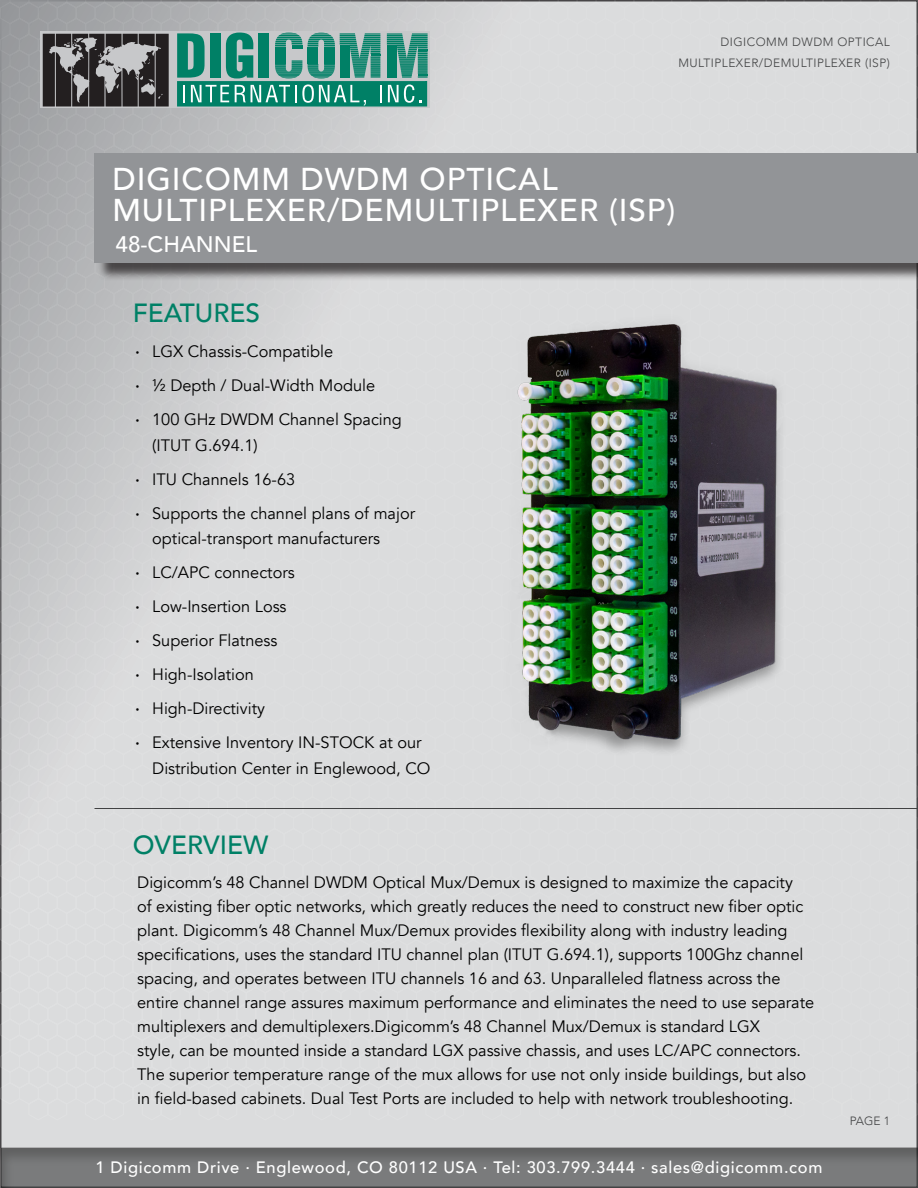
<style>
.page{position:relative;width:918px;height:1188px;background:#dbdcdd}
.page>*{position:absolute;margin:0;border:0;box-sizing:border-box;transform-origin:0 0}
.Title_White_Large{font:500 31.5px "Avenir";letter-spacing:.03em;color:#fff}
.Subtitle_Digicomm_Gr{font:500 26.25px "Avenir";color:#008066}
.Title_White_Small{font:500 22.5px "Avenir";color:#fff}
.Body_Text_Black{font:16.5px/24px "Avenir";color:#000}
.t1{font:500 16.5px "Avenir";letter-spacing:.04em;color:#fff}
.t2{font:300 12px/21px "Avenir";letter-spacing:.04em;color:#414243;text-align:right}
.s1{font-family:"Montserrat"}
</style>
<div class="page">
<svg style="left:890px;top:0;width:28px;height:1121px"></svg>
<svg style="left:380px;top:0;width:56px;height:114px"></svg>
<svg style="left:323px;top:0;width:57px;height:153px"></svg>
<svg style="left:266px;top:0;width:57px;height:309px"></svg>
<svg style="left:238px;top:0;width:28px;height:357px"></svg>
<svg style="left:181px;top:0;width:57px;height:454px"></svg>
<svg style="left:125px;top:0;width:56px;height:549px"></svg>
<svg style="left:68px;top:0;width:57px;height:645px"></svg>
<svg style="left:0;top:0;width:68px;height:1121px"></svg>
<div style="left:0;top:1146px;width:918px;height:42px;background:#231f20;opacity:.75"></div>
<svg style="left:41px;top:31px;width:389px;height:77px;background:#c2c3c5"></svg>
<svg style="left:43px;top:34px;width:126px;height:73px;background:#565355"></svg>
<svg style="left:177px;top:33px;width:251px;height:74px;background:#469b8a"></svg>
<img style="left:517px;top:324px;width:264px;height:428px">
<div style="left:97px;top:155px;width:821px;height:126px;background:#231f20;opacity:.75"></div>
<div style="left:94px;top:153px;width:824px;height:109px;background:#929497"></div>
<hr style="left:94px;top:808px;width:824px;height:1px;background:#414243">
<p class="t2" style="left:678px;top:31px;width:213px">DIGICOMM DWDM OPTICAL<br>MULTIPLEXER/DEMULTIPLEXER (ISP)</p>
<p class="Title_White_Large" style="left:112px;top:151px;width:447px">DIGICOMM DWDM OPTICAL</p>
<p class="Title_White_Large" style="left:112px;top:183px;width:564px">MULTIPLEXER/DEMULTIPLEXER (ISP)</p>
<p class="Title_White_Small" style="left:116px;top:225px;width:143px">48-CHANNEL</p>
<p class="Subtitle_Digicomm_Gr" style="left:133px;top:290px;width:129px">FEATURES</p>
<p class="Body_Text_Black" style="left:135px;top:340px;width:199px"><span class="s1">•</span> LGX Chassis-Compatible</p>
<p class="Body_Text_Black" style="left:135px;top:374px;width:242px"><span class="s1">•</span> ½ Depth / Dual-Width Module</p>
<p class="Body_Text_Black" style="left:152px;top:407px;width:251px;line-height:25.5px;text-indent:-17px"><span class="s1">•</span> 100 GHz DWDM Channel Spacing (ITUT G.694.1)</p>
<p class="Body_Text_Black" style="left:135px;top:468px;width:161px"><span class="s1">•</span> ITU Channels 16-63</p>
<p class="Body_Text_Black" style="left:152px;top:501px;width:264px;line-height:25.5px;text-indent:-17px"><span class="s1">•</span> Supports the channel plans of major optical-transport manufacturers</p>
<p class="Body_Text_Black" style="left:135px;top:561px;width:161px"><span class="s1">•</span> LC/APC connectors</p>
<p class="Body_Text_Black" style="left:135px;top:595px;width:153px"><span class="s1">•</span> Low-Insertion Loss</p>
<p class="Body_Text_Black" style="left:135px;top:629px;width:144px"><span class="s1">•</span> Superior Flatness</p>
<p class="Body_Text_Black" style="left:135px;top:663px;width:120px"><span class="s1">•</span> High-Isolation</p>
<p class="Body_Text_Black" style="left:135px;top:697px;width:131px"><span class="s1">•</span> High-Directivity</p>
<p class="Body_Text_Black" style="left:152px;top:730px;width:280px;line-height:25.5px;text-indent:-17px"><span class="s1">•</span> Extensive Inventory IN-STOCK at our<br>Distribution Center in Englewood, CO</p>
<p class="Subtitle_Digicomm_Gr" style="left:133px;top:822px;width:137px">OVERVIEW</p>
<p class="Body_Text_Black" style="left:137px;top:871px;width:679px">Digicomm’s 48 Channel DWDM Optical Mux/Demux is designed to maximize the capacity<br>of existing fiber optic networks, which greatly reduces the need to construct new fiber optic plant. Digicomm’s 48 Channel Mux/Demux provides flexibility along with industry leading specifications, uses the standard ITU channel plan (ITUT G.694.1), supports 100Ghz channel spacing, and operates between ITU channels 16 and 63. Unparalleled flatness across the entire channel range assures maximum performance and eliminates the need to use separate multiplexers and demultiplexers.Digicomm’s 48 Channel Mux/Demux is standard LGX<br>style, can be mounted inside a standard LGX passive chassis, and uses LC/APC connectors.<br>The superior temperature range of the mux allows for use not only inside buildings, but also in field-based cabinets. Dual Test Ports are included to help with network troubleshooting.</p>
<p class="t1" style="left:95px;top:1153px;width:728px">1 Digicomm Drive · Englewood, CO 80112 USA · Tel: 303.799.3444 · sales@digicomm.com</p>
<p class="t2" style="left:850px;top:1111px;width:42px">PAGE 1</p>
</div>
